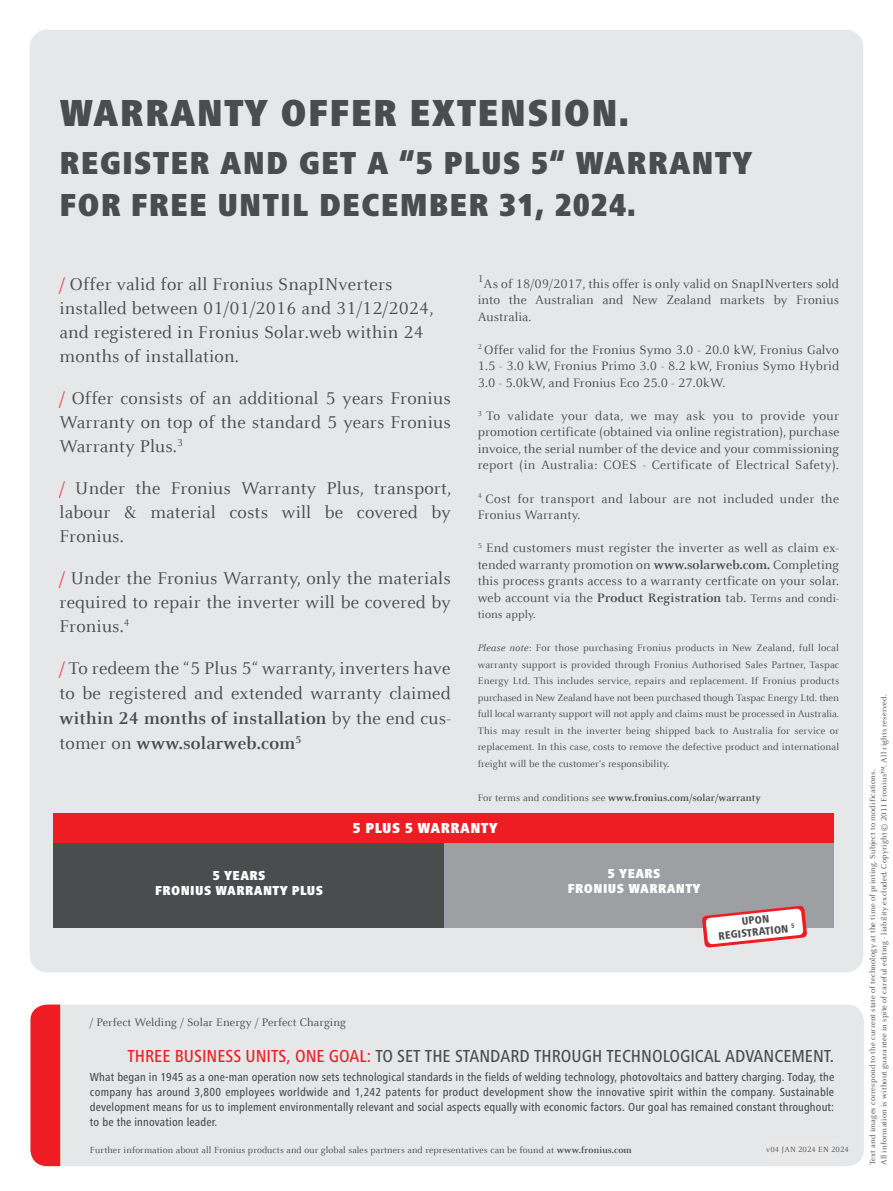
<style>
.page{position:relative;width:893px;height:1191px;background:#fff}
.page>*{position:absolute;margin:0;border:0;box-sizing:border-box;transform-origin:0 0}
._24_28_LW20_Frut_bla{font:900 condensed 39px "Frutiger Next LTW1 G";letter-spacing:.03em;color:#4b4c4d}
._24_28_LW20_Frut_bla-2{font:900 condensed 33px/42.6px "Frutiger Next LTW1 G";letter-spacing:.03em;color:#4b4c4d}
._14_18_LW10_Celeste{font:18.75px/24px "Celeste Offc Pro";letter-spacing:.01em;color:#4b4c4d;text-align:justify}
.t1{font:500 condensed 18px "Frutiger Next LTW1 G";color:#4b4c4d}
._24_28_LW20_Frut_bla-3{font:900 condensed 15px "Frutiger Next LTW1 G";letter-spacing:.03em;color:#fff}
._8_10_LW10_Celeste_r{font:13.5px/16.5px "Celeste Offc Pro";letter-spacing:.02em;color:#4b4c4d;text-align:justify}
._14_18_LW10_Celeste-2{font:13.5px/16.5px "Celeste Offc Pro";letter-spacing:.005em;color:#4b4c4d;text-align:justify}
._24_28_LW20_Frut_bla-4{font:900 condensed 13.5px "Frutiger Next LTW1 G";letter-spacing:.03em;color:#fff}
.t2{font:500 condensed 12px/15px "Frutiger Next LTW1 G";letter-spacing:.01em;color:#4b4c4d;text-align:justify}
._8_10_LW10_Celeste_r-2{font:12px "Celeste Offc Pro";letter-spacing:.01em;color:#4b4c4d}
._10_14_LW10_Celeste{font:800 condensed 11.25px "Frutiger Next LTW1 G";color:#4b4c4d}
._14_18_LW10_Celeste-3{font:10.8px "Celeste Offc Pro";color:#4b4c4d}
._8_10_LW10_Celeste_r-3{font:10.5px/16.5px "Celeste Offc Pro";letter-spacing:.005em;color:#4b4c4d;text-align:justify}
.Text_Adresse_REG{font:700 10.5px "Celeste Offc Pro";letter-spacing:.01em;color:#4b4c4d}
.t3{font:9.75px "Celeste Offc Pro";letter-spacing:.01em;color:#4b4c4d}
.t4{font:8.25px/11.2px "Celeste Offc Pro";letter-spacing:.02em;color:#4b4c4d}
.s1{color:#ee1d23}
.s2{font-weight:700}
.s3{font-size:12px}
.s4{font-style:italic}
.s5{font-weight:400}
</style>
<div class="page">
<div style="left:30px;top:30px;width:833px;height:942px;background:#e6e7e9;border-radius:17px"></div>
<div style="left:53px;top:813px;width:780px;height:30px;background:#ee1d23"></div>
<div style="left:443px;top:843px;width:390px;height:84px;background:#9d9fa2"></div>
<div style="left:53px;top:843px;width:390px;height:84px;background:#4b4c4d"></div>
<svg style="left:702px;top:905px;width:105px;height:42px"></svg>
<div style="left:60px;top:1004px;width:804px;height:162px;background:#e6e7e9"></div>
<div style="left:30px;top:1004px;width:30px;height:162px;background:#ee1d23"></div>
<div style="left:767px;top:1138px;width:71px;height:23px;background:#e9e9e9"></div>
<p class="_24_28_LW20_Frut_bla" style="left:60px;top:91px;width:571px">WARRANTY OFFER EXTENSION.</p>
<p class="_24_28_LW20_Frut_bla-2" style="left:60px;top:141px;width:694px">REGISTER AND GET A “5 PLUS 5“ WARRANTY<br>FOR FREE UNTIL DECEMBER 31, 2024.</p>
<p class="_14_18_LW10_Celeste" style="left:60px;top:272px;width:376px;text-align:left"><span class="s1">/</span> Offer valid for all Fronius SnapINverters installed between 01/01/2016 and 31/12/2024, and registered in Fronius Solar.web within 24 months of installation.</p>
<p class="_14_18_LW10_Celeste" style="left:60px;top:386px;width:393px"><span class="s1">/</span> Offer consists of an additional 5 years Fronius Warranty on top of the standard 5 years Fronius Warranty Plus.<sup>3</sup></p>
<p class="_14_18_LW10_Celeste" style="left:60px;top:476px;width:393px"><span class="s1">/</span> Under the Fronius Warranty Plus, transport, labour &amp; material costs will be covered by Fronius.</p>
<p class="_14_18_LW10_Celeste" style="left:60px;top:566px;width:393px"><span class="s1">/</span> Under the Fronius Warranty, only the materials required to repair the inverter will be covered by Fronius.<sup>4</sup></p>
<p class="_14_18_LW10_Celeste" style="left:60px;top:655px;width:393px;line-height:25px"><span class="s1">/</span> To redeem the “5 Plus 5“ warranty, inverters have to be registered and extended warranty claimed <span class="s2">within 24 months of installation</span> by the end cus&shy;tomer on <span class="s2">www.solarweb.com</span><sup>5</sup></p>
<p class="_14_18_LW10_Celeste-3" style="left:478px;top:272px;width:7px">1</p>
<p class="_14_18_LW10_Celeste-2" style="left:478px;top:275px;width:363px;text-indent:6px">As of 18/09/2017, this offer is only valid on SnapINverters sold into the Australian and New Zealand markets by Fronius Australia.</p>
<p class="_8_10_LW10_Celeste_r" style="left:478px;top:341px;width:363px"><sup>2</sup> Offer valid for the Fronius Symo 3.0 - 20.0 kW, Fronius Galvo 1.5 - 3.0 kW, Fronius Primo 3.0 - 8.2 kW, Fronius Symo Hybrid 3.0 - 5.0kW, and Fronius Eco 25.0 - 27.0kW.</p>
<p class="_8_10_LW10_Celeste_r" style="left:478px;top:407px;width:363px"><sup>3</sup> To validate your data, we may ask you to provide your</p>
<p class="_8_10_LW10_Celeste_r" style="left:478px;top:424px;width:363px">promotion certificate (obtained via online registration), purchase invoice, the serial number of the device and your commissioning report (in Australia: COES - Certificate of Electrical Safety).</p>
<p class="_8_10_LW10_Celeste_r" style="left:478px;top:490px;width:363px"><sup>4</sup> Cost for transport and labour are not included under the</p>
<p class="_8_10_LW10_Celeste_r" style="left:478px;top:506px;width:104px">Fronius Warranty.</p>
<p class="_8_10_LW10_Celeste_r" style="left:478px;top:539px;width:363px"><sup>5</sup> End customers must register the inverter as well as claim ex&shy;tended warranty promotion on <span class="s2">www.solarweb.com.</span> Completing this process grants access to a warranty certficate on your solar. web account via the <span class="s2">Product Registration</span> tab. <span class="s3">Terms and condi-</span></p>
<p class="_8_10_LW10_Celeste_r-2" style="left:478px;top:607px;width:59px">tions apply.</p>
<p class="_8_10_LW10_Celeste_r-3" style="left:478px;top:639px;width:363px"><span class="s4">Please note</span>: For those purchasing Fronius products in New Zealand, full local warranty support is provided through Fronius Authorised Sales Partner, Taspac Energy Ltd. This includes service, repairs and replacement. If Fronius products purchased in New Zealand have not been purchased though Taspac Energy Ltd. then full local warranty support will not apply and claims must be processed in Australia.<br>This may result in the inverter being shipped back to Australia for service or replacement. In this case, costs to remove the defective product and international freight will be the customer‘s responsibility.</p>
<p class="Text_Adresse_REG" style="left:478px;top:791px;width:285px"><span class="s5">For terms and conditions see</span> www.fronius.com/solar/warranty</p>
<p class="_24_28_LW20_Frut_bla-4" style="left:213px;top:868px;width:54px">5 YEARS</p>
<p class="_24_28_LW20_Frut_bla-4" style="left:155px;top:883px;width:170px">FRONIUS WARRANTY PLUS</p>
<p class="_24_28_LW20_Frut_bla-3" style="left:353px;top:819px;width:146px">5 PLUS 5 WARRANTY</p>
<p class="_8_10_LW10_Celeste_r-2" style="left:90px;top:1014px;width:258px">/ Perfect Welding / Solar Energy / Perfect Charging</p>
<p class="_24_28_LW20_Frut_bla-4" style="left:608px;top:865px;width:54px">5 YEARS</p>
<p class="_24_28_LW20_Frut_bla-4" style="left:568px;top:880px;width:134px">FRONIUS WARRANTY</p>
<p class="_10_14_LW10_Celeste" style="left:741px;top:915px;width:29px;rotate:-6deg">UPON</p>
<p class="_10_14_LW10_Celeste" style="left:718px;top:929px;width:78px;rotate:-6deg">REGISTRATION <sup>5</sup></p>
<p class="t1" style="left:127px;top:1046px;width:708px"><span class="s1">THREE BUSINESS UNITS, ONE GOAL:</span> TO SET THE STANDARD THROUGH TECHNOLOGICAL ADVANCEMENT.</p>
<p class="t2" style="left:90px;top:1070px;width:746px">What began in 1945 as a one-man operation now sets technological standards in the fields of welding technology, photovoltaics and battery charging. Today, the company has around 3,800 employees worldwide and 1,242 patents for product development show the innovative spirit within the company. Sustainable development means for us to implement environmentally relevant and social aspects equally with economic factors. Our goal has remained constant throughout: to be the innovation leader.</p>
<p class="t4" style="left:766px;top:1144px;width:84px">v04 JAN 2024 EN 2024</p>
<p class="t3" style="left:90px;top:1143px;width:543px">Further information about all Fronius products and our global sales partners and representatives can be found at <span class="s2">www.fronius.com</span></p>
<p class="t4" style="left:867px;top:1165px;width:472px;rotate:-90deg">Text and images correspond to the current state of technology at the time of printing. Subject to modifications.<br>All information is without guarantee in spite of careful editing - liability excluded. Copyright © 2011 Fronius™. All rights reserved.</p>
</div>
